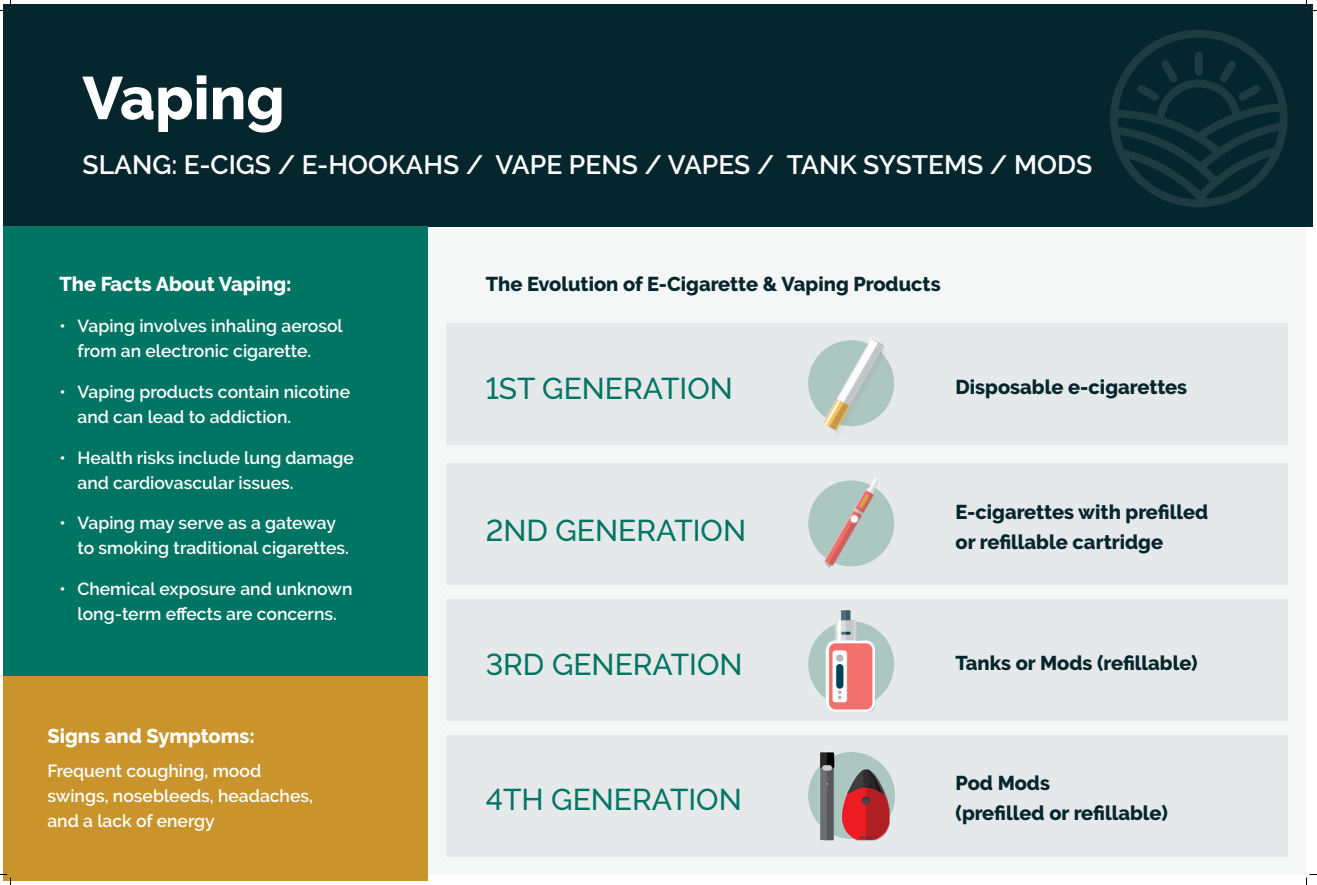
<style>
.page{position:relative;width:1317px;height:885px;background:#fff}
.page>*{position:absolute;margin:0;border:0;box-sizing:border-box;transform-origin:0 0}
.t1{font:800 60px "Raleway";color:#fff}
.Body_-_Large{font:500 30px "Raleway";color:#007564}
.Subhead{font:600 26.5px "Raleway";color:#fff}
.Body_-_Large-2{font:800 20px/30px "Raleway";color:#06262d}
.Body_-_Large-3{font:800 20px "Raleway";color:#fff}
.Body_-_Large-4{font:600 17.5px/25px "Raleway";color:#fff}
</style>
<div class="page">
<div style="left:10px;top:226px;width:1296px;height:648px;background:#f5f7f7"></div>
<div style="left:4px;top:4px;width:1309px;height:222px;background:#06262d"></div>
<svg style="left:1110px;top:30px;width:178px;height:177px"></svg>
<div style="left:4px;top:227px;width:424px;height:449px;background:#007564"></div>
<div style="left:4px;top:676px;width:424px;height:205px;background:#c8942b"></div>
<div style="left:446px;top:324px;width:842px;height:121px;background:#e6e9ea"></div>
<img style="left:812px;top:339px;width:82px;height:93px">
<div style="left:446px;top:463px;width:842px;height:122px;background:#e6e9ea"></div>
<div style="left:808px;top:480px;width:86px;height:86px;background:#acc6c2;border-radius:50%"></div>
<img style="left:812px;top:479px;width:79px;height:89px">
<div style="left:446px;top:599px;width:842px;height:122px;background:#e6e9ea"></div>
<div style="left:808px;top:621px;width:86px;height:86px;background:#acc6c2;border-radius:50%"></div>
<img style="left:825px;top:610px;width:53px;height:102px">
<div style="left:446px;top:735px;width:842px;height:121px;background:#e6e9ea"></div>
<div style="left:808px;top:752px;width:87px;height:87px;background:#acc6c2;border-radius:50%"></div>
<img style="left:816px;top:752px;width:73px;height:89px">
<svg style="left:0;top:0;width:11px;height:11px"></svg>
<svg style="left:0;top:874px;width:11px;height:11px"></svg>
<svg style="left:1306px;top:0;width:11px;height:11px"></svg>
<svg style="left:1306px;top:874px;width:11px;height:11px"></svg>
<p class="t1" style="left:82px;top:64px;width:204px">Vaping</p>
<p class="Subhead" style="left:82px;top:150px;width:1011px">SLANG: E-CIGS / E-HOOKAHS / VAPE PENS / VAPES / TANK SYSTEMS / MODS</p>
<p class="Body_-_Large-3" style="left:60px;top:273px;width:234px">The Facts About Vaping:</p>
<p class="Body_-_Large-4" style="left:78px;top:314px;width:267px;text-indent:-18px">• Vaping involves inhaling aerosol from an electronic cigarette.</p>
<p class="Body_-_Large-4" style="left:78px;top:379px;width:274px;text-indent:-18px">• Vaping products contain nicotine and can lead to addiction.</p>
<p class="Body_-_Large-4" style="left:78px;top:445px;width:278px;text-indent:-18px">• Health risks include lung damage and cardiovascular issues.</p>
<p class="Body_-_Large-4" style="left:78px;top:511px;width:273px;text-indent:-18px">• Vaping may serve as a gateway to smoking traditional cigarettes.</p>
<p class="Body_-_Large-4" style="left:60px;top:577px;width:294px;text-align:center">• Chemical exposure and unknown long-term effects are concerns.</p>
<p class="Body_-_Large-3" style="left:47px;top:724px;width:209px">Signs and Symptoms:</p>
<p class="Body_-_Large-4" style="left:47px;top:758px;width:267px">Frequent coughing, mood swings, nosebleeds, headaches, and a lack of energy</p>
<p class="Body_-_Large-2" style="left:486px;top:270px;width:456px">The Evolution of E-Cigarette &amp; Vaping Products</p>
<p class="Body_-_Large" style="left:486px;top:371px;width:249px">1ST GENERATION</p>
<p class="Body_-_Large-2" style="left:956px;top:372px;width:233px">Disposable e-cigarettes</p>
<p class="Body_-_Large" style="left:486px;top:513px;width:262px">2ND GENERATION</p>
<p class="Body_-_Large" style="left:486px;top:647px;width:258px">3RD GENERATION</p>
<p class="Body_-_Large" style="left:486px;top:782px;width:258px">4TH GENERATION</p>
<p class="Body_-_Large-2" style="left:956px;top:497px;width:254px">E-cigarettes with prefilled or refillable cartridge</p>
<p class="Body_-_Large-2" style="left:956px;top:648px;width:244px">Tanks or Mods (refillable)</p>
<p class="Body_-_Large-2" style="left:956px;top:768px;width:214px">Pod Mods<br>(prefilled or refillable)</p>
</div>
